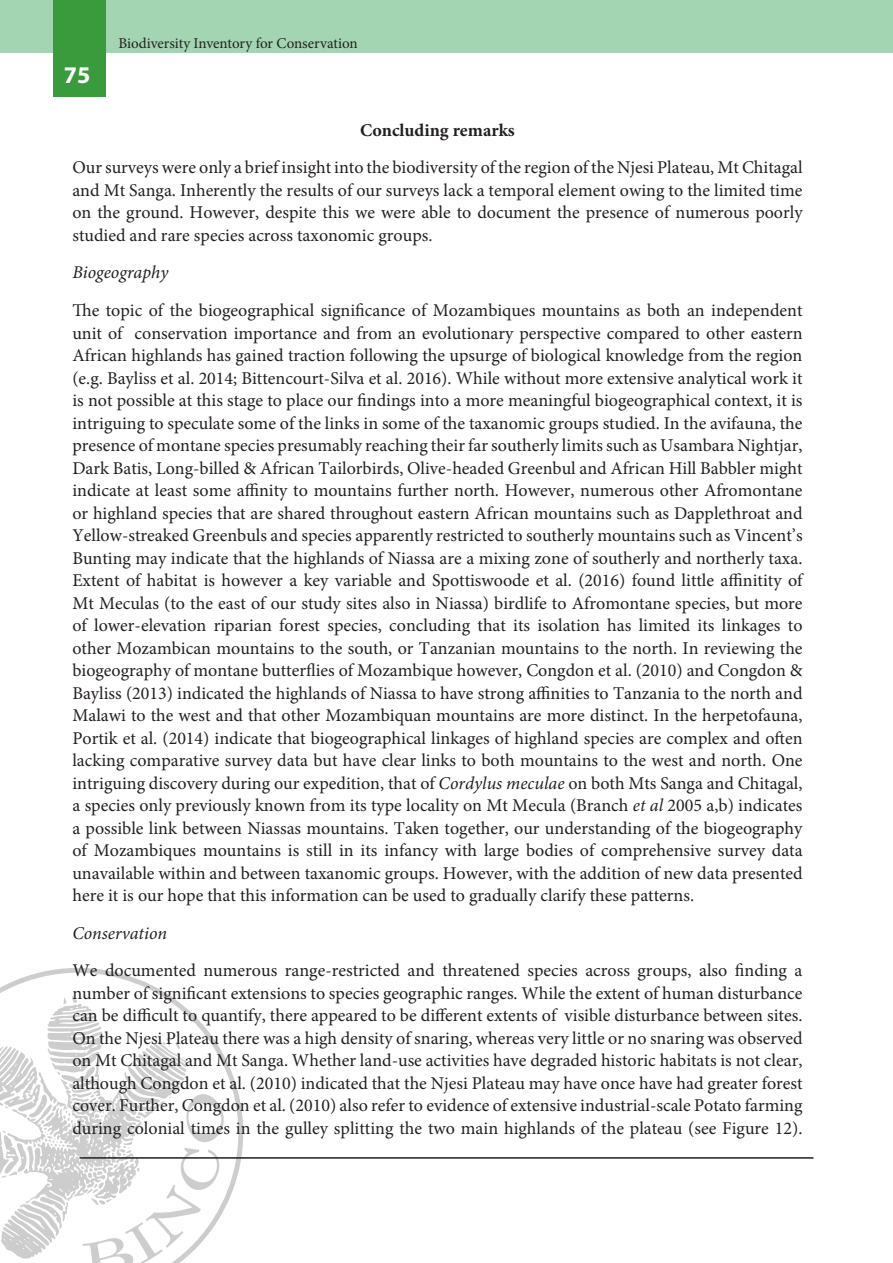
<style>
.page{position:relative;width:893px;height:1263px;background:#fff}
.page>*{position:absolute;margin:0;border:0;box-sizing:border-box;transform-origin:0 0}
.t1{font:700 24px "Myriad Pro";color:#fff}
.t2{font:18px/22.5px "Minion Pro";color:#231f20;text-align:justify}
.t3{font:italic 18px "Minion Pro";color:#231f20}
.t4{font:700 18px "Minion Pro";color:#231f20}
.t5{font:15px "Minion Pro";letter-spacing:-.005em;color:#231f20}
.s1{font-style:italic}
</style>
<div class="page">
<div style="left:0;top:0;width:893px;height:53px;background:#a3d5b2"></div>
<div style="left:53px;top:0;width:53px;height:97px;background:#399b3c"></div>
<svg style="left:0;top:968px;width:244px;height:295px"></svg>
<hr style="left:79px;top:1157px;width:734px;height:2px;background:#231f20">
<h1 class="t1" style="left:64px;top:59px;width:28px">75</h1>
<p class="t5" style="left:118px;top:33px;width:241px">Biodiversity Inventory for Conservation</p>
<p class="t4" style="left:360px;top:118px;width:156px">Concluding remarks</p>
<p class="t2" style="left:72px;top:157px;width:732px">Our surveys were only a brief insight into the biodiversity of the region of the Njesi Plateau, Mt Chitagal and Mt Sanga. Inherently the results of our surveys lack a temporal element owing to the limited time on the ground. However, despite this we were able to document the presence of numerous poorly studied and rare species across taxonomic groups.</p>
<p class="t3" style="left:72px;top:260px;width:97px">Biogeography</p>
<p class="t2" style="left:72px;top:299px;width:732px">The topic of the biogeographical significance of Mozambiques mountains as both an independent unit of conservation importance and from an evolutionary perspective compared to other eastern African highlands has gained traction following the upsurge of biological knowledge from the region (e.g. Bayliss et al. 2014; Bittencourt-Silva et al. 2016). While without more extensive analytical work it is not possible at this stage to place our findings into a more meaningful biogeographical context, it is intriguing to speculate some of the links in some of the taxanomic groups studied. In the avifauna, the presence of montane species presumably reaching their far southerly limits such as Usambara Nightjar, Dark Batis, Long-billed &amp; African Tailorbirds, Olive-headed Greenbul and African Hill Babbler might indicate at least some affinity to mountains further north. However, numerous other Afromontane or highland species that are shared throughout eastern African mountains such as Dapplethroat and Yellow-streaked Greenbuls and species apparently restricted to southerly mountains such as Vincent’s Bunting may indicate that the highlands of Niassa are a mixing zone of southerly and northerly taxa.<br>Extent of habitat is however a key variable and Spottiswoode et al. (2016) found little affinitity of Mt Meculas (to the east of our study sites also in Niassa) birdlife to Afromontane species, but more of lower-elevation riparian forest species, concluding that its isolation has limited its linkages to other Mozambican mountains to the south, or Tanzanian mountains to the north. In reviewing the biogeography of montane butterflies of Mozambique however, Congdon et al. (2010) and Congdon &amp; Bayliss (2013) indicated the highlands of Niassa to have strong affinities to Tanzania to the north and Malawi to the west and that other Mozambiquan mountains are more distinct. In the herpetofauna, Portik et al. (2014) indicate that biogeographical linkages of highland species are complex and often lacking comparative survey data but have clear links to both mountains to the west and north. One intriguing discovery during our expedition, that of <span class="s1">Cordylus meculae</span> on both Mts Sanga and Chitagal, a species only previously known from its type locality on Mt Mecula (Branch <span class="s1">et al</span> 2005 a,b) indicates a possible link between Niassas mountains. Taken together, our understanding of the biogeography of Mozambiques mountains is still in its infancy with large bodies of comprehensive survey data unavailable within and between taxanomic groups. However, with the addition of new data presented here it is our hope that this information can be used to gradually clarify these patterns.</p>
<p class="t3" style="left:72px;top:920px;width:96px">Conservation</p>
<p class="t2" style="left:72px;top:959px;width:732px">We documented numerous range-restricted and threatened species across groups, also finding a number of significant extensions to species geographic ranges. While the extent of human disturbance can be difficult to quantify, there appeared to be different extents of visible disturbance between sites.<br>On the Njesi Plateau there was a high density of snaring, whereas very little or no snaring was observed on Mt Chitagal and Mt Sanga. Whether land-use activities have degraded historic habitats is not clear, although Congdon et al. (2010) indicated that the Njesi Plateau may have once have had greater forest cover. Further, Congdon et al. (2010) also refer to evidence of extensive industrial-scale Potato farming during colonial times in the gulley splitting the two main highlands of the plateau (see Figure 12).</p>
</div>
